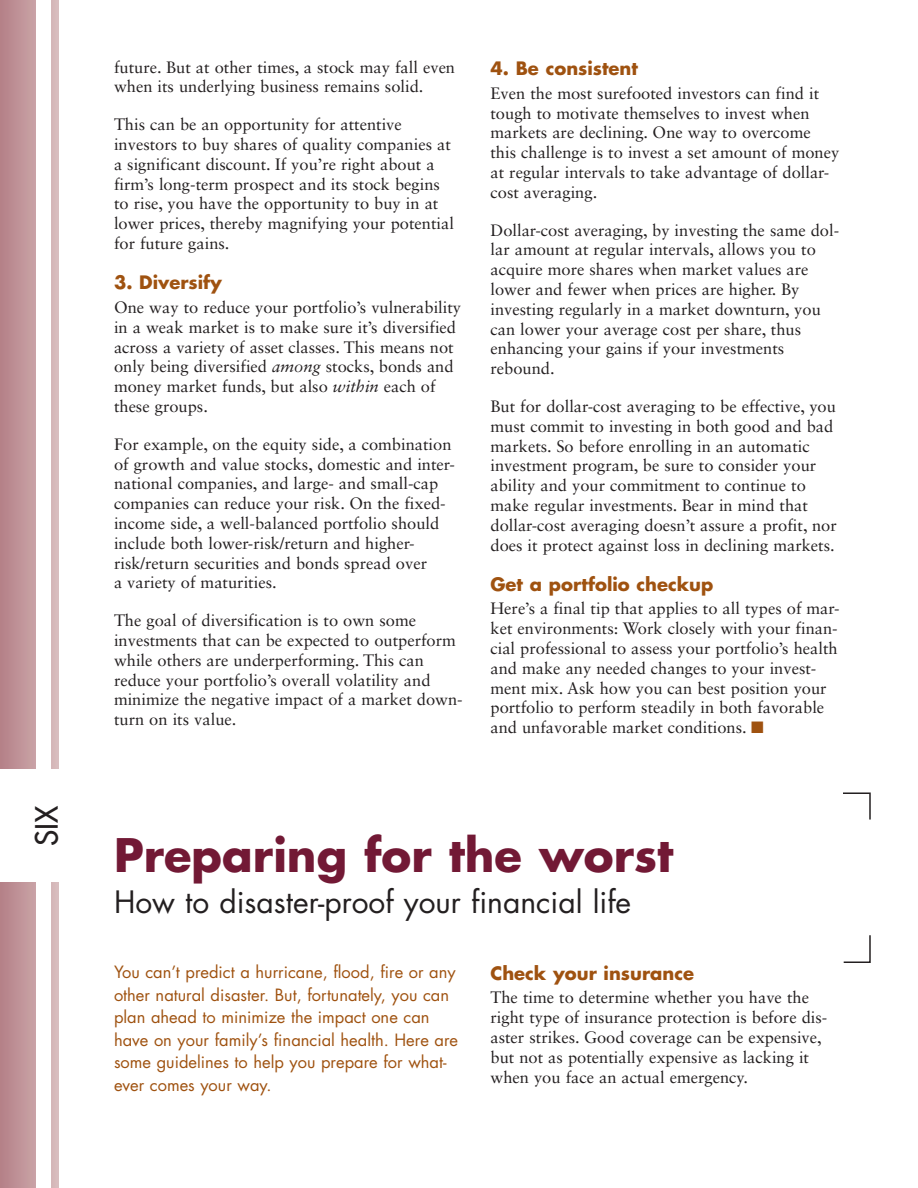
<style>
.page{position:relative;width:918px;height:1188px;background:#fff}
.page>*{position:absolute;margin:0;border:0;box-sizing:border-box;transform-origin:0 0}
.t1{font:700 45px "Futura Std";color:#721935}
.t2{font:30px "Futura Std";color:#231f20}
.t3{font:500 30px "Futura Std";color:#231f20}
.t4{font:700 18px "Futura Std";color:#9f5210}
.t5{font:16.5px/19.8px "Sabon LT Std";color:#231f20}
.t6{font:16.5px/22.5px "Futura Std";color:#9f5210}
.s1{font-style:italic}
.s2{color:#9f5210}
</style>
<div class="page">
<svg style="left:0;top:0;width:58px;height:1188px;background:#c2989c"></svg>
<div style="left:36px;top:0;width:15px;height:1188px;background:#fff"></div>
<div style="left:0;top:770px;width:70px;height:112px;background:#fff"></div>
<svg style="left:843px;top:792px;width:28px;height:28px"></svg>
<svg style="left:843px;top:935px;width:28px;height:28px"></svg>
<h2 class="t3" style="left:32px;top:846px;width:42px;rotate:-90deg">SIX</h2>
<p class="t5" style="left:114px;top:58px;width:343px">future. But at other times, a stock may fall even when its underlying business remains solid.</p>
<p class="t5" style="left:114px;top:116px;width:341px">This can be an opportunity for attentive investors to buy shares of quality companies at a significant discount. If you’re right about a firm’s long-term prospect and its stock begins to rise, you have the opportunity to buy in at lower prices, thereby magnifying your potential for future gains.</p>
<p class="t4" style="left:114px;top:274px;width:110px">3. Diversify</p>
<p class="t5" style="left:114px;top:299px;width:349px">One way to reduce your portfolio’s vulnerability in a weak market is to make sure it’s diversified across a variety of asset classes. This means not only being diversified <span class="s1">among</span> stocks, bonds and money market funds, but also <span class="s1">within</span> each of these groups.</p>
<p class="t5" style="left:114px;top:435px;width:342px">For example, on the equity side, a combination of growth and value stocks, domestic and inter&shy;national companies, and large- and small-cap companies can reduce your risk. On the fixed&shy;income side, a well-balanced portfolio should include both lower-risk/return and higher&shy;risk/return securities and bonds spread over<br>a variety of maturities.</p>
<p class="t5" style="left:114px;top:612px;width:350px">The goal of diversification is to own some investments that can be expected to outperform while others are underperforming. This can reduce your portfolio’s overall volatility and minimize the negative impact of a market down&shy;turn on its value.</p>
<p class="t4" style="left:490px;top:60px;width:149px">4. Be consistent</p>
<p class="t5" style="left:490px;top:84px;width:350px">Even the most surefooted investors can find it tough to motivate themselves to invest when markets are declining. One way to overcome this challenge is to invest a set amount of money at regular intervals to take advantage of dollar&shy;cost averaging.</p>
<p class="t5" style="left:490px;top:221px;width:350px">Dollar-cost averaging, by investing the same dol&shy;lar amount at regular intervals, allows you to acquire more shares when market values are lower and fewer when prices are higher. By investing regularly in a market downturn, you can lower your average cost per share, thus enhancing your gains if your investments rebound.</p>
<p class="t5" style="left:490px;top:398px;width:348px">But for dollar-cost averaging to be effective, you must commit to investing in both good and bad markets. So before enrolling in an automatic investment program, be sure to consider your ability and your commitment to continue to make regular investments. Bear in mind that dollar-cost averaging doesn’t assure a profit, nor does it protect against loss in declining markets.</p>
<p class="t4" style="left:490px;top:576px;width:224px">Get a portfolio checkup</p>
<p class="t5" style="left:490px;top:600px;width:351px">Here’s a final tip that applies to all types of mar&shy;ket environments: Work closely with your finan&shy;cial professional to assess your portfolio’s health and make any needed changes to your invest&shy;ment mix. Ask how you can best position your portfolio to perform steadily in both favorable and unfavorable market conditions. <span class="s2">■</span></p>
<h1 class="t1" style="left:114px;top:834px;width:561px">Preparing for the worst</h1>
<h2 class="t2" style="left:114px;top:889px;width:519px">How to disaster-proof your financial life</h2>
<p class="t6" style="left:114px;top:962px;width:346px">You can’t predict a hurricane, flood, fire or any other natural disaster. But, fortunately, you can plan ahead to minimize the impact one can have on your family’s financial health. Here are some guidelines to help you prepare for what&shy;ever comes your way.</p>
<p class="t4" style="left:490px;top:965px;width:205px">Check your insurance</p>
<p class="t5" style="left:490px;top:989px;width:338px">The time to determine whether you have the right type of insurance protection is before dis&shy;aster strikes. Good coverage can be expensive, but not as potentially expensive as lacking it when you face an actual emergency.</p>
</div>
